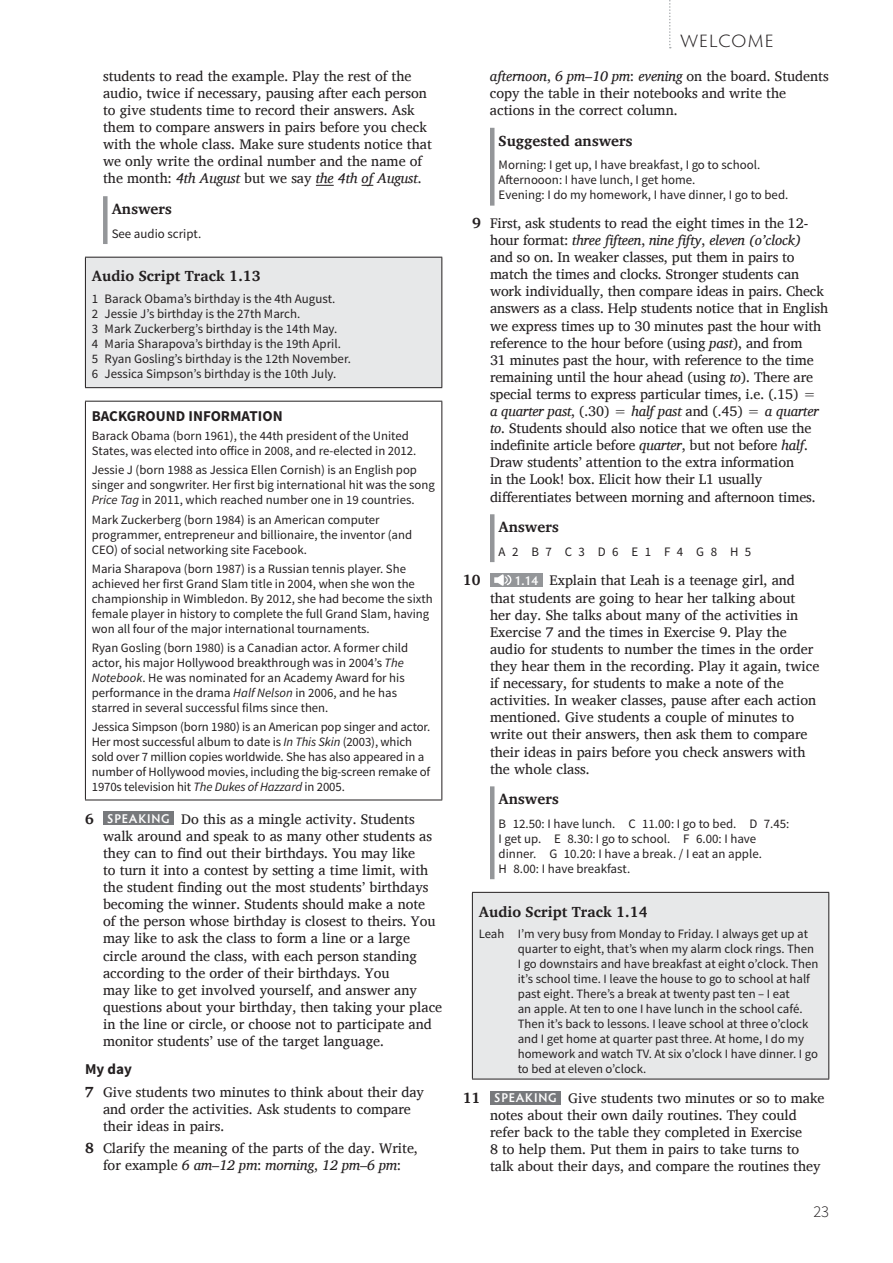
<style>
.page{position:relative;width:893px;height:1263px;background:#fff}
.page>*{position:absolute;margin:0;border:0;box-sizing:border-box;transform-origin:0 0}
.t1{font:300 18px "Hypatia Sans Pro";letter-spacing:.085em;color:#231f20;scale:1.05 1}
.t2{font:300 16.5px "Source Sans Pro";color:#231f20}
.t3{font:700 15px "Charis SIL";color:#231f20}
.t4{font:700 15px "Source Sans Pro";color:#231f20}
.t5{font:14.25px/17.1px "Charis SIL";color:#231f20}
.t6{font:12.9px/15px "Source Sans Pro";color:#231f20}
.t7{font:12.9px "Source Sans Pro";letter-spacing:.5em;color:#231f20}
.t8{font:12.75px/15px "Source Sans Pro";color:#231f20}
.s1{font-style:italic}
.s2{font-weight:700;font-size:15px}
.s3{font-family:"Hypatia Sans Pro";font-weight:600;font-size:12.75px;color:#fff}
</style>
<div class="page">
<svg style="left:316px;top:185px;width:18px;height:1px"></svg>
<div style="left:103px;top:196px;width:5px;height:48px;background:#949699"></div>
<div style="left:85px;top:257px;width:357px;height:131px;background:#e7e8e9"></div>
<hr style="left:85px;top:258px;width:1px;height:129px;background:#231f20">
<hr style="left:441px;top:258px;width:1px;height:129px;background:#231f20">
<hr style="left:85px;top:257px;width:357px;height:1px;background:#231f20">
<hr style="left:85px;top:387px;width:357px;height:1px;background:#231f20">
<hr style="left:85px;top:401px;width:1px;height:399px;background:#231f20">
<hr style="left:441px;top:401px;width:1px;height:399px;background:#231f20">
<hr style="left:85px;top:401px;width:357px;height:1px;background:#231f20">
<hr style="left:85px;top:800px;width:357px;height:1px;background:#231f20">
<div style="left:103px;top:812px;width:70px;height:13px;background:#77797c"></div>
<hr style="left:490px;top:128px;width:4px;height:78px;background:#949699">
<hr style="left:490px;top:514px;width:4px;height:48px;background:#949699">
<div style="left:490px;top:573px;width:52px;height:14px;background:#949699"></div>
<svg style="left:494px;top:574px;width:18px;height:12px"></svg>
<hr style="left:490px;top:786px;width:4px;height:93px;background:#949699">
<div style="left:472px;top:892px;width:357px;height:187px;background:#e7e8e9"></div>
<hr style="left:472px;top:893px;width:1px;height:186px;background:#231f20">
<hr style="left:828px;top:893px;width:1px;height:186px;background:#231f20">
<hr style="left:472px;top:892px;width:357px;height:1px;background:#231f20">
<hr style="left:472px;top:1079px;width:357px;height:1px;background:#231f20">
<div style="left:490px;top:1091px;width:70px;height:13px;background:#77797c"></div>
<svg style="left:669px;top:0;width:2px;height:48px"></svg>
<p class="t5" style="left:103px;top:67px;width:330px">students to read the example. Play the rest of the audio, twice if necessary, pausing after each person to give students time to record their answers. Ask them to compare answers in pairs before you check with the whole class. Make sure students notice that we only write the ordinal number and the name of the month: <span class="s1">4th August</span> but we say <span class="s1">the 4th of August</span>.</p>
<p class="t3" style="left:112px;top:200px;width:62px">Answers</p>
<p class="t6" style="left:112px;top:226px;width:91px">See audio script.</p>
<p class="t3" style="left:92px;top:268px;width:170px">Audio Script Track 1.13</p>
<p class="t6" style="left:92px;top:291px;width:261px">1 Barack Obama’s birthday is the 4th August.<br>2 Jessie J’s birthday is the 27th March.<br>3 Mark Zuckerberg’s birthday is the 14th May.<br>4 Maria Sharapova’s birthday is the 19th April.<br>5 Ryan Gosling’s birthday is the 12th November.<br>6 Jessica Simpson’s birthday is the 10th July.</p>
<p class="t4" style="left:92px;top:406px;width:192px">BACKGROUND INFORMATION</p>
<p class="t8" style="left:92px;top:429px;width:326px">Barack Obama (born 1961), the 44th president of the United<br>States, was elected into office in 2008, and re-elected in 2012.</p>
<p class="t8" style="left:92px;top:463px;width:345px">Jessie J (born 1988 as Jessica Ellen Cornish) is an English pop singer and songwriter. Her first big international hit was the song<br><span class="s1">Price Tag</span> in 2011, which reached number one in 19 countries.</p>
<p class="t8" style="left:92px;top:512px;width:322px">Mark Zuckerberg (born 1984) is an American computer programmer, entrepreneur and billionaire, the inventor (and<br>CEO) of social networking site Facebook.</p>
<p class="t8" style="left:92px;top:561px;width:342px">Maria Sharapova (born 1987) is a Russian tennis player. She achieved her first Grand Slam title in 2004, when she won the championship in Wimbledon. By 2012, she had become the sixth female player in history to complete the full Grand Slam, having won all four of the major international tournaments.</p>
<p class="t8" style="left:92px;top:641px;width:318px">Ryan Gosling (born 1980) is a Canadian actor. A former child actor, his major Hollywood breakthrough was in 2004’s <span class="s1">The Notebook</span>. He was nominated for an Academy Award for his performance in the drama <span class="s1">Half Nelson</span> in 2006, and he has starred in several successful films since then.</p>
<p class="t8" style="left:92px;top:720px;width:340px">Jessica Simpson (born 1980) is an American pop singer and actor.<br>Her most successful album to date is <span class="s1">In This Skin</span> (2003), which sold over 7 million copies worldwide. She has also appeared in a number of Hollywood movies, including the big-screen remake of 1970s television hit <span class="s1">The Dukes of Hazzard</span> in 2005.</p>
<p class="t5" style="left:103px;top:810px;width:341px;text-indent:-18px"><span class="s2">6</span> <span class="s3">SPEAKING</span> Do this as a mingle activity. Students walk around and speak to as many other students as they can to find out their birthdays. You may like<br>to turn it into a contest by setting a time limit, with the student finding out the most students’ birthdays becoming the winner. Students should make a note<br>of the person whose birthday is closest to theirs. You may like to ask the class to form a line or a large circle around the class, with each person standing according to the order of their birthdays. You<br>may like to get involved yourself, and answer any questions about your birthday, then taking your place in the line or circle, or choose not to participate and monitor students’ use of the target language.</p>
<p class="t4" style="left:85px;top:1060px;width:48px">My day</p>
<p class="t5" style="left:103px;top:1083px;width:323px;text-indent:-18px"><span class="s2">7</span> Give students two minutes to think about their day and order the activities. Ask students to compare their ideas in pairs.</p>
<p class="t5" style="left:85px;top:1139px;width:334px;text-align:center"><span class="s2">8</span> Clarify the meaning of the parts of the day. Write, for example <span class="s1">6 am</span>–<span class="s1">12 pm</span>: <span class="s1">morning</span>, <span class="s1">12 pm</span>–<span class="s1">6 pm</span>:</p>
<p class="t1" style="left:680px;top:29px;width:90px">WELCOME</p>
<p class="t5" style="left:490px;top:67px;width:340px"><span class="s1">afternoon</span>, <span class="s1">6 pm</span>–<span class="s1">10 pm</span>: <span class="s1">evening</span> on the board. Students copy the table in their notebooks and write the actions in the correct column.</p>
<p class="t3" style="left:499px;top:132px;width:135px">Suggested answers</p>
<p class="t6" style="left:499px;top:158px;width:291px">Morning: I get up, I have breakfast, I go to school.<br>Afternooon: I have lunch, I get home.<br>Evening: I do my homework, I have dinner, I go to bed.</p>
<p class="t5" style="left:490px;top:214px;width:340px;text-indent:-18px"><span class="s2">9</span> First, ask students to read the eight times in the 12- hour format: <span class="s1">three fifteen</span>, <span class="s1">nine fifty</span>, <span class="s1">eleven (o’clock)<br></span>and so on. In weaker classes, put them in pairs to match the times and clocks. Stronger students can work individually, then compare ideas in pairs. Check answers as a class. Help students notice that in English we express times up to 30 minutes past the hour with reference to the hour before (using <span class="s1">past</span>), and from<br>31 minutes past the hour, with reference to the time remaining until the hour ahead (using <span class="s1">to</span>). There are special terms to express particular times, i.e. (.15) =<br><span class="s1">a quarter past</span>, (.30) = <span class="s1">half past</span> and (.45) = <span class="s1">a quarter to</span>. Students should also notice that we often use the indefinite article before <span class="s1">quarter</span>, but not before <span class="s1">half</span>.<br>Draw students’ attention to the extra information<br>in the Look! box. Elicit how their L1 usually differentiates between morning and afternoon times.</p>
<p class="t3" style="left:499px;top:518px;width:62px">Answers</p>
<p class="t7" style="left:499px;top:543px;width:254px">A2 B7 C3 D6 E1 F4 G8 H5</p>
<p class="t3" style="left:463px;top:571px;width:19px">10</p>
<p class="t5" style="left:490px;top:572px;width:331px;text-indent:24px"><span class="s3">1.14</span> Explain that Leah is a teenage girl, and that students are going to hear her talking about her day. She talks about many of the activities in Exercise 7 and the times in Exercise 9. Play the audio for students to number the times in the order they hear them in the recording. Play it again, twice if necessary, for students to make a note of the activities. In weaker classes, pause after each action mentioned. Give students a couple of minutes to write out their answers, then ask them to compare their ideas in pairs before you check answers with the whole class.</p>
<p class="t3" style="left:499px;top:790px;width:62px">Answers</p>
<p class="t6" style="left:499px;top:816px;width:292px">B 12.50: I have lunch. C 11.00: I go to bed. D 7.45:<br>I get up. E 8.30: I go to school. F 6.00: I have dinner. G 10.20: I have a break. / I eat an apple.<br>H 8.00: I have breakfast.</p>
<p class="t3" style="left:479px;top:903px;width:170px">Audio Script Track 1.14</p>
<p class="t8" style="left:518px;top:926px;width:302px;text-indent:-39px">Leah I’m very busy from Monday to Friday. I always get up at quarter to eight, that’s when my alarm clock rings. Then I go downstairs and have breakfast at eight o’clock. Then it’s school time. I leave the house to go to school at half past eight. There’s a break at twenty past ten – I eat<br>an apple. At ten to one I have lunch in the school café.<br>Then it’s back to lessons. I leave school at three o’clock and I get home at quarter past three. At home, I do my homework and watch TV. At six o’clock I have dinner. I go to bed at eleven o’clock.</p>
<p class="t5" style="left:490px;top:1089px;width:336px;text-indent:-27px"><span class="s2">11</span> <span class="s3">SPEAKING</span> Give students two minutes or so to make notes about their own daily routines. They could refer back to the table they completed in Exercise<br>8 to help them. Put them in pairs to take turns to talk about their days, and compare the routines they</p>
<p class="t2" style="left:813px;top:1201px;width:17px">23</p>
</div>
